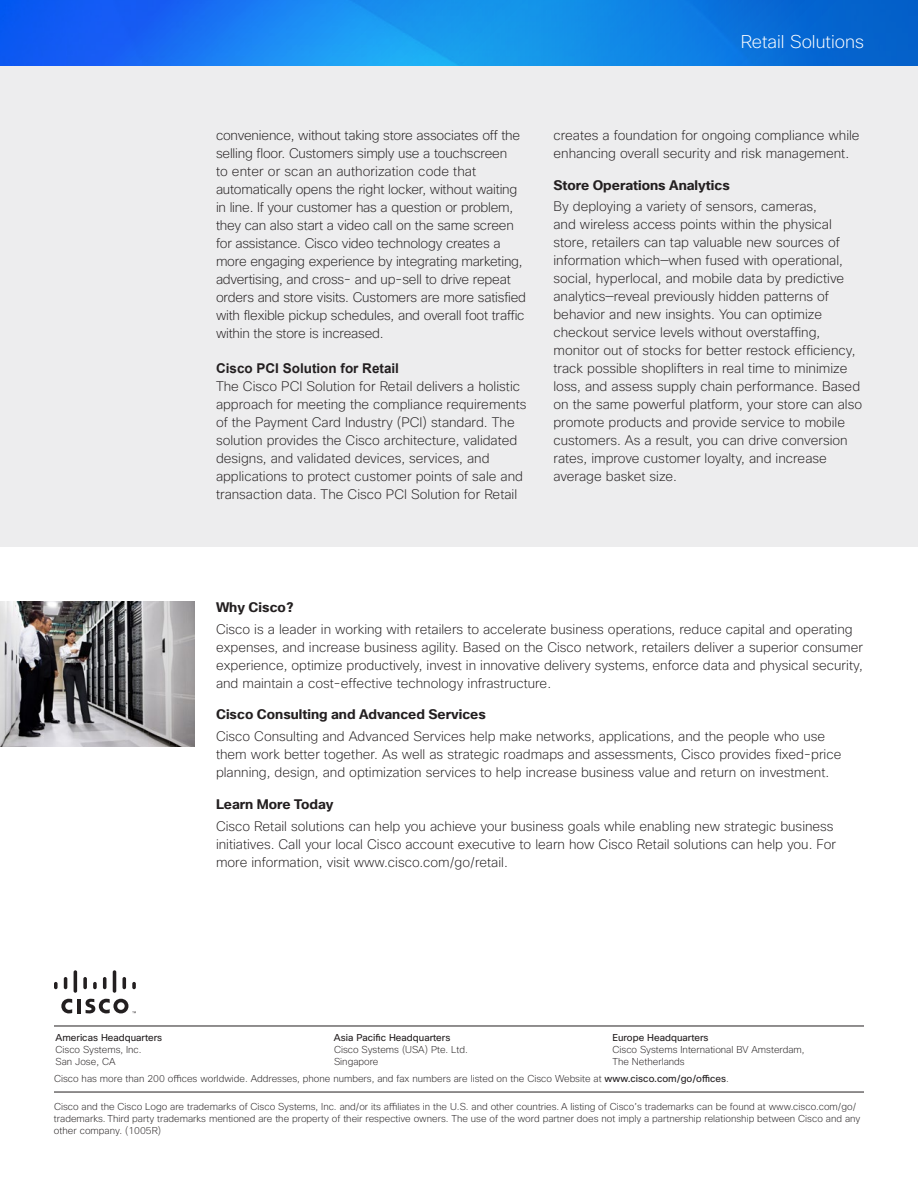
<style>
.page{position:relative;width:918px;height:1188px;background:#fff}
.page>*{position:absolute;margin:0;border:0;box-sizing:border-box;transform-origin:0 0}
.t1{font:200 18px "Cisco Sans";color:#fff}
.t2{font:200 13.5px/18px "Cisco Sans";color:#231f20}
.t3{font:700 13.5px "Cisco Sans";color:#231f20}
.t4{font:700 13.5px "Arial";color:#231f20}
.t5{font:200 9.75px/12px "Cisco Sans";color:#231f20}
.t6{font:9.75px "Cisco Sans";color:#231f20}
.s1{font-weight:400}
</style>
<div class="page">
<div style="left:0;top:0;width:918px;height:546px;background:#ededee"></div>
<img style="left:0;top:0;width:918px;height:66px">
<hr style="left:54px;top:1026px;width:810px;height:1px;background:#231f20">
<hr style="left:54px;top:1092px;width:810px;height:1px;background:#231f20">
<hr style="left:77px;top:999px;width:4px;height:14px;background:#231f20">
<svg style="left:61px;top:999px;width:11px;height:14px"></svg>
<svg style="left:54px;top:982px;width:4px;height:7px"></svg>
<svg style="left:64px;top:977px;width:3px;height:12px"></svg>
<hr style="left:74px;top:970px;width:3px;height:23px;background:#231f20;border-radius:2px">
<svg style="left:83px;top:977px;width:4px;height:12px"></svg>
<svg style="left:93px;top:982px;width:4px;height:7px"></svg>
<svg style="left:103px;top:977px;width:3px;height:12px"></svg>
<hr style="left:113px;top:970px;width:3px;height:23px;background:#231f20;border-radius:2px">
<svg style="left:122px;top:977px;width:4px;height:12px"></svg>
<svg style="left:132px;top:982px;width:4px;height:7px"></svg>
<svg style="left:86px;top:999px;width:50px;height:14px"></svg>
<img style="left:0;top:602px;width:194px;height:145px">
<h1 class="t1" style="left:741px;top:30px;width:125px">Retail Solutions</h1>
<p class="t2" style="left:216px;top:126px;width:312px">convenience, without taking store associates off the selling floor. Customers simply use a touchscreen<br>to enter or scan an authorization code that automatically opens the right locker, without waiting in line. If your customer has a question or problem, they can also start a video call on the same screen for assistance. Cisco video technology creates a more engaging experience by integrating marketing, advertising, and cross- and up-sell to drive repeat orders and store visits. Customers are more satisfied with flexible pickup schedules, and overall foot traffic within the store is increased.</p>
<p class="t4" style="left:216px;top:359px;width:185px">Cisco PCI Solution for Retail</p>
<p class="t2" style="left:216px;top:377px;width:312px">The Cisco PCI Solution for Retail delivers a holistic approach for meeting the compliance requirements of the Payment Card Industry (PCI) standard. The solution provides the Cisco architecture, validated designs, and validated devices, services, and applications to protect customer points of sale and transaction data. The Cisco PCI Solution for Retail</p>
<p class="t2" style="left:554px;top:126px;width:308px">creates a foundation for ongoing compliance while enhancing overall security and risk management.</p>
<p class="t3" style="left:554px;top:176px;width:178px">Store Operations Analytics</p>
<p class="t2" style="left:554px;top:198px;width:310px">By deploying a variety of sensors, cameras,<br>and wireless access points within the physical store, retailers can tap valuable new sources of information which—when fused with operational, social, hyperlocal, and mobile data by predictive analytics—reveal previously hidden patterns of behavior and new insights. You can optimize checkout service levels without overstaffing, monitor out of stocks for better restock efficiency, track possible shoplifters in real time to minimize loss, and assess supply chain performance. Based on the same powerful platform, your store can also promote products and provide service to mobile customers. As a result, you can drive conversion rates, improve customer loyalty, and increase average basket size.</p>
<p class="t3" style="left:216px;top:599px;width:79px">Why Cisco?</p>
<p class="t2" style="left:216px;top:620px;width:649px">Cisco is a leader in working with retailers to accelerate business operations, reduce capital and operating expenses, and increase business agility. Based on the Cisco network, retailers deliver a superior consumer experience, optimize productively, invest in innovative delivery systems, enforce data and physical security, and maintain a cost-effective technology infrastructure.</p>
<p class="t3" style="left:216px;top:706px;width:271px">Cisco Consulting and Advanced Services</p>
<p class="t2" style="left:216px;top:727px;width:627px">Cisco Consulting and Advanced Services help make networks, applications, and the people who use them work better together. As well as strategic roadmaps and assessments, Cisco provides fixed-price planning, design, and optimization services to help increase business value and return on investment.</p>
<p class="t3" style="left:216px;top:795px;width:119px">Learn More Today</p>
<p class="t2" style="left:216px;top:817px;width:622px">Cisco Retail solutions can help you achieve your business goals while enabling new strategic business initiatives. Call your local Cisco account executive to learn how Cisco Retail solutions can help you. For more information, visit www.cisco.com/go/retail.</p>
<p class="t6" style="left:56px;top:1031px;width:108px">Americas Headquarters</p>
<p class="t5" style="left:56px;top:1043px;width:88px">Cisco Systems, Inc.<br>San Jose, CA</p>
<p class="t6" style="left:334px;top:1031px;width:118px">Asia Pacific Headquarters</p>
<p class="t5" style="left:334px;top:1043px;width:135px">Cisco Systems (USA) Pte. Ltd.<br>Singapore</p>
<p class="t6" style="left:612px;top:1031px;width:98px">Europe Headquarters</p>
<p class="t5" style="left:612px;top:1043px;width:194px">Cisco Systems International BV Amsterdam,<br>The Netherlands</p>
<p class="t5" style="left:54px;top:1072px;width:676px">Cisco has more than 200 offices worldwide. Addresses, phone numbers, and fax numbers are listed on the Cisco Website at <span class="s1">www.cisco.com/go/offices</span>.</p>
<p class="t5" style="left:54px;top:1100px;width:808px">Cisco and the Cisco Logo are trademarks of Cisco Systems, Inc. and/or its affiliates in the U.S. and other countries. A listing of Cisco’s trademarks can be found at www.cisco.com/go/ trademarks. Third party trademarks mentioned are the property of their respective owners. The use of the word partner does not imply a partnership relationship between Cisco and any other company. (1005R)</p>
</div>
